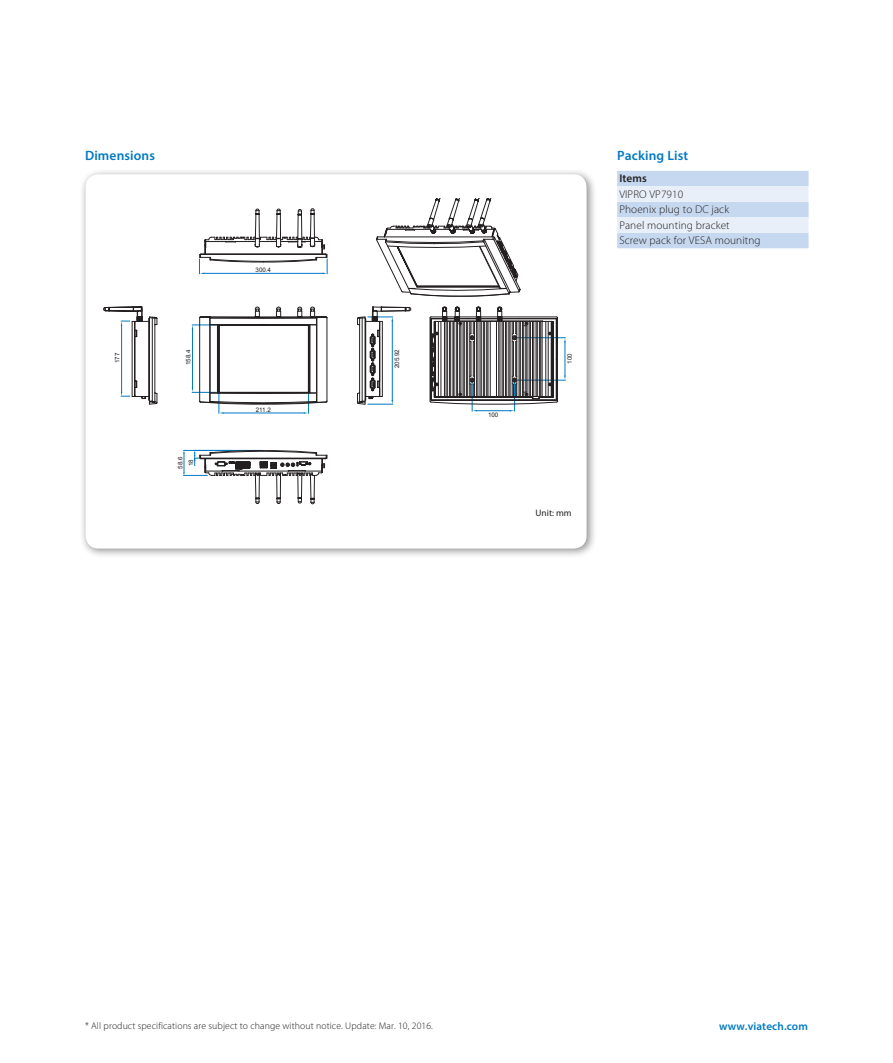
<style>
.page{position:relative;width:893px;height:1063px;background:#fff}
.page>*{position:absolute;margin:0;border:0;box-sizing:border-box;transform-origin:0 0}
._123{font:600 13.5px "Myriad Pro";letter-spacing:.01em;color:#0079c2}
.Model_Name{font:300 11.25px "Myriad Pro";letter-spacing:.01em;color:#231f20}
.t1{font:600 11.25px "Myriad Pro";letter-spacing:.01em;color:#0079c2}
.Model_Name-2{font:600 11.25px "Myriad Pro";letter-spacing:.01em;color:#231f20}
.t2{font:300 9.75px "Myriad Pro";letter-spacing:.01em;color:#231f20}
.t3{font:9.3px "Myriad Pro";color:#231f20}
.t4{font:6.15px/10.8px "Arial";color:#231f20;text-align:center}
</style>
<div class="page">
<svg style="left:617px;top:171px;width:191px;height:77px;background:#d4e1f2"></svg>
<div style="left:80px;top:168px;width:517px;height:391px;background:#231f20;opacity:.5"></div>
<div style="left:86px;top:174px;width:501px;height:375px;background:#fff;border-radius:13px"></div>
<hr style="left:515px;top:337px;width:50px;height:1px;background:#0079c2">
<hr style="left:515px;top:380px;width:50px;height:1px;background:#0079c2">
<hr style="left:565px;top:342px;width:1px;height:34px;background:#0079c2">
<svg style="left:103px;top:198px;width:455px;height:306px"></svg>
<p class="_123" style="left:85px;top:147px;width:72px">Dimensions</p>
<p class="_123" style="left:617px;top:147px;width:73px">Packing List</p>
<p class="Model_Name-2" style="left:619px;top:171px;width:29px">Items</p>
<p class="Model_Name" style="left:619px;top:188px;width:66px">VIPRO VP7910</p>
<p class="Model_Name" style="left:619px;top:203px;width:111px">Phoenix plug to DC jack</p>
<p class="Model_Name" style="left:619px;top:219px;width:112px">Panel mounting bracket</p>
<p class="Model_Name" style="left:619px;top:234px;width:143px">Screw pack for VESA mounitng</p>
<p class="t4" style="left:112px;top:363px;width:12px;rotate:-90deg">177</p>
<p class="t4" style="left:183px;top:365px;width:17px;rotate:-90deg">158.4</p>
<p class="t4" style="left:175px;top:469px;width:14px;rotate:-90deg">58.6<br>18</p>
<p class="t4" style="left:256px;top:264px;width:17px">300.4</p>
<p class="t4" style="left:256px;top:404px;width:17px">211.2</p>
<p class="t4" style="left:391px;top:368px;width:21px;rotate:-90deg">205.92</p>
<p class="t4" style="left:564px;top:364px;width:12px;rotate:-90deg">100</p>
<p class="t4" style="left:488px;top:410px;width:12px">100</p>
<p class="t3" style="left:536px;top:507px;width:38px">Unit: mm</p>
<p class="t2" style="left:85px;top:1020px;width:349px">* All product specifications are subject to change without notice. Update: Mar. 10, 2016.</p>
<p class="t1" style="left:719px;top:1019px;width:90px">www.viatech.com</p>
</div>
